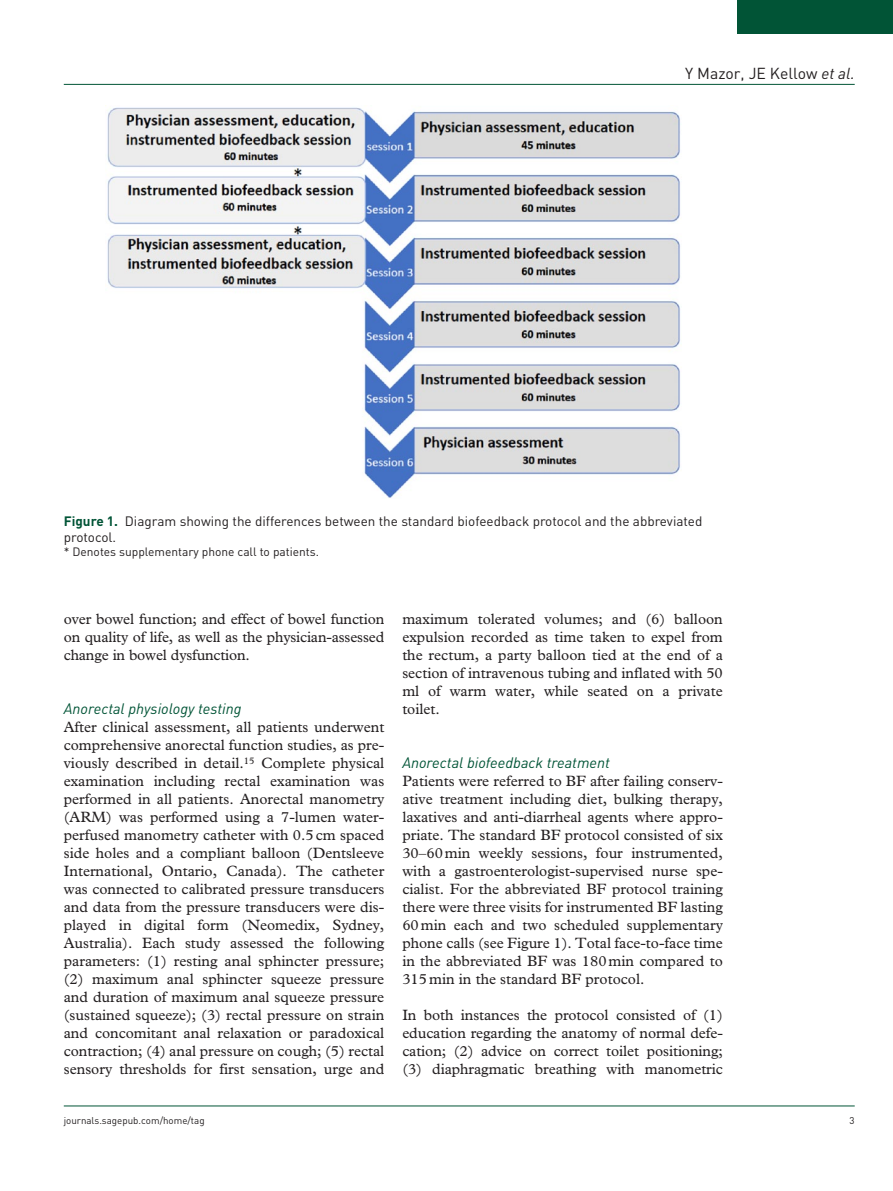
<style>
.page{position:relative;width:893px;height:1191px;background:#fff}
.page>*{position:absolute;margin:0;border:0;box-sizing:border-box;transform-origin:0 0}
.t1{font:15.75px "DIN";color:#231f20}
.t2{font:15px/18px "Plantin Std";color:#231f20;text-align:justify}
.t3{font:italic 15px "DIN";color:#015436}
.t4{font:13.5px/15.8px "DIN";color:#231f20}
.t5{font:12px "DIN";color:#231f20}
.t6{font:9.75px "DIN";color:#231f20}
.s1{font-style:italic}
.s2{font-weight:700;color:#015436}
</style>
<div class="page">
<hr style="left:64px;top:84px;width:791px;height:1px;background:#015436">
<hr style="left:64px;top:1105px;width:791px;height:1px;background:#015436">
<div style="left:738px;top:0;width:155px;height:34px;background:#015436"></div>
<img style="left:105px;top:107px;width:576px;height:391px">
<p class="t1" style="left:685px;top:63px;width:171px">Y Mazor, JE Kellow <span class="s1">et al.</span></p>
<p class="t4" style="left:64px;top:513px;width:640px"><span class="s2">Figure 1.</span> Diagram showing the differences between the standard biofeedback protocol and the abbreviated protocol.</p>
<p class="t5" style="left:64px;top:544px;width:257px">* Denotes supplementary phone call to patients.</p>
<p class="t2" style="left:64px;top:610px;width:322px">over bowel function; and effect of bowel function on quality of life, as well as the physician-assessed change in bowel dysfunction.</p>
<p class="t3" style="left:64px;top:699px;width:179px">Anorectal physiology testing</p>
<p class="t2" style="left:64px;top:718px;width:322px">After clinical assessment, all patients underwent comprehensive anorectal function studies, as pre&shy;viously described in detail.<sup>15</sup> Complete physical examination including rectal examination was performed in all patients. Anorectal manometry (ARM) was performed using a 7-lumen water&shy;perfused manometry catheter with 0.5cm spaced side holes and a compliant balloon (Dentsleeve International, Ontario, Canada). The catheter was connected to calibrated pressure transducers and data from the pressure transducers were dis&shy;played in digital form (Neomedix, Sydney, Australia). Each study assessed the following parameters: (1) resting anal sphincter pressure; (2) maximum anal sphincter squeeze pressure and duration of maximum anal squeeze pressure (sustained squeeze); (3) rectal pressure on strain and concomitant anal relaxation or paradoxical contraction; (4) anal pressure on cough; (5) rectal sensory thresholds for first sensation, urge and</p>
<p class="t2" style="left:402px;top:610px;width:322px">maximum tolerated volumes; and (6) balloon expulsion recorded as time taken to expel from the rectum, a party balloon tied at the end of a section of intravenous tubing and inflated with 50 ml of warm water, while seated on a private toilet.</p>
<p class="t3" style="left:402px;top:753px;width:209px">Anorectal biofeedback treatment</p>
<p class="t2" style="left:402px;top:772px;width:322px">Patients were referred to BF after failing conserv&shy;ative treatment including diet, bulking therapy, laxatives and anti-diarrheal agents where appro&shy;priate. The standard BF protocol consisted of six 30–60min weekly sessions, four instrumented, with a gastroenterologist-supervised nurse spe&shy;cialist. For the abbreviated BF protocol training there were three visits for instrumented BF lasting 60min each and two scheduled supplementary phone calls (see Figure 1). Total face-to-face time in the abbreviated BF was 180min compared to 315min in the standard BF protocol.</p>
<p class="t2" style="left:402px;top:1006px;width:322px">In both instances the protocol consisted of (1) education regarding the anatomy of normal defe&shy;cation; (2) advice on correct toilet positioning; (3) diaphragmatic breathing with manometric</p>
<p class="t6" style="left:64px;top:1114px;width:142px">journals.sagepub.com/home/tag</p>
<p class="t6" style="left:850px;top:1114px;width:7px">3</p>
</div>
